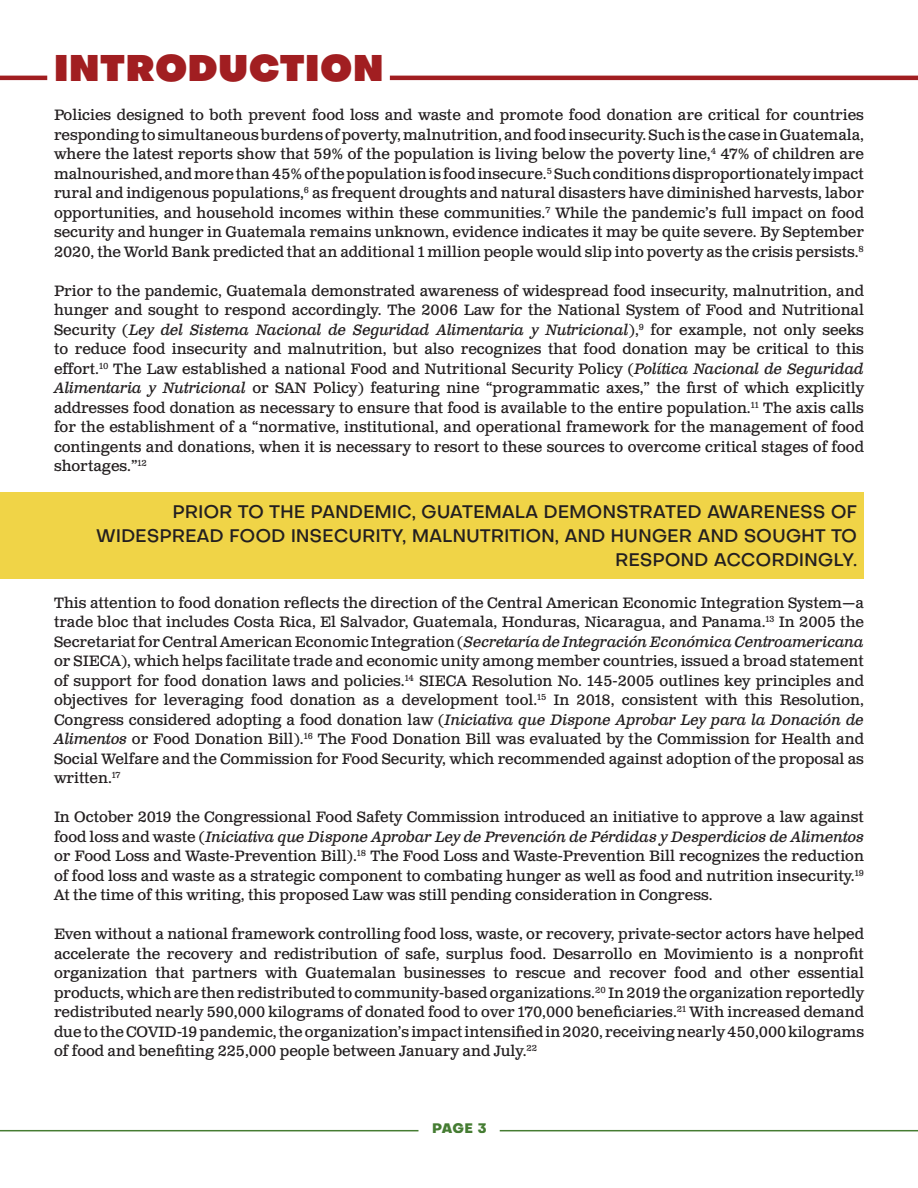
<style>
.page{position:relative;width:918px;height:1188px;background:#fff}
.page>*{position:absolute;margin:0;border:0;box-sizing:border-box;transform-origin:0 0}
.heading_1{font:36px "Objectivity Super";letter-spacing:.025em;color:#a11e21}
.t1{font:500 18px/24px "Objectivity";letter-spacing:-.01em;color:#231f20;text-align:right}
.t2{font:15px/19.5px "Clarendon Text Pro";color:#231f20;text-align:justify}
.t3{font:800 13.5px "Objectivity";color:#457c32}
.s1{font-style:italic}
</style>
<div class="page">
<div style="left:0;top:492px;width:864px;height:86px;background:#f0d447"></div>
<hr style="left:0;top:1130px;width:418px;height:1px;background:#457c32">
<hr style="left:500px;top:1130px;width:418px;height:1px;background:#457c32">
<hr style="left:390px;top:76px;width:528px;height:4px;background:#a11e21">
<hr style="left:0;top:76px;width:47px;height:4px;background:#a11e21">
<p class="heading_1" style="left:54px;top:39px;width:331px">INTRODUCTION</p>
<p class="t2" style="left:54px;top:106px;width:812px">Policies designed to both prevent food loss and waste and promote food donation are critical for countries responding to simultaneous burdens of poverty, malnutrition, and food insecurity. Such is the case in Guatemala, where the latest reports show that 59% of the population is living below the poverty line,<sup>4</sup> 47% of children are malnourished, and more than 45% of the population is food insecure.<sup>5</sup> Such conditions disproportionately impact rural and indigenous populations,<sup>6</sup> as frequent droughts and natural disasters have diminished harvests, labor opportunities, and household incomes within these communities.<sup>7</sup> While the pandemic’s full impact on food security and hunger in Guatemala remains unknown, evidence indicates it may be quite severe. By September 2020, the World Bank predicted that an additional 1 million people would slip into poverty as the crisis persists.<sup>8</sup></p>
<p class="t2" style="left:54px;top:282px;width:812px">Prior to the pandemic, Guatemala demonstrated awareness of widespread food insecurity, malnutrition, and hunger and sought to respond accordingly. The 2006 Law for the National System of Food and Nutritional Security (<span class="s1">Ley del Sistema Nacional de Seguridad Alimentaria y Nutricional</span>),<sup>9</sup> for example, not only seeks to reduce food insecurity and malnutrition, but also recognizes that food donation may be critical to this effort.<sup>10</sup> The Law established a national Food and Nutritional Security Policy (<span class="s1">Política Nacional de Seguridad Alimentaria y Nutricional</span> or SAN Policy) featuring nine “programmatic axes,” the first of which explicitly addresses food donation as necessary to ensure that food is available to the entire population.<sup>11</sup> The axis calls for the establishment of a “normative, institutional, and operational framework for the management of food contingents and donations, when it is necessary to resort to these sources to overcome critical stages of food shortages.”<sup>12</sup></p>
<p class="t1" style="left:96px;top:499px;width:763px">PRIOR TO THE PANDEMIC, GUATEMALA DEMONSTRATED AWARENESS OF<br>WIDESPREAD FOOD INSECURITY, MALNUTRITION, AND HUNGER AND SOUGHT TO<br>RESPOND ACCORDINGLY.</p>
<p class="t2" style="left:54px;top:594px;width:812px">This attention to food donation reflects the direction of the Central American Economic Integration System—a trade bloc that includes Costa Rica, El Salvador, Guatemala, Honduras, Nicaragua, and Panama.<sup>13</sup> In 2005 the Secretariat for Central American Economic Integration (<span class="s1">Secretaría de Integración Económica Centroamericana </span>or SIECA), which helps facilitate trade and economic unity among member countries, issued a broad statement of support for food donation laws and policies.<sup>14</sup> SIECA Resolution No. 145-2005 outlines key principles and objectives for leveraging food donation as a development tool.<sup>15</sup> In 2018, consistent with this Resolution, Congress considered adopting a food donation law (<span class="s1">Iniciativa que Dispone Aprobar Ley para la Donación de Alimentos</span> or Food Donation Bill).<sup>16</sup> The Food Donation Bill was evaluated by the Commission for Health and Social Welfare and the Commission for Food Security, which recommended against adoption of the proposal as written.<sup>17</sup></p>
<p class="t2" style="left:54px;top:808px;width:812px">In October 2019 the Congressional Food Safety Commission introduced an initiative to approve a law against food loss and waste (<span class="s1">Iniciativa que Dispone Aprobar Ley de Prevención de Pérdidas y Desperdicios de Alimentos </span>or Food Loss and Waste-Prevention Bill).<sup>18</sup> The Food Loss and Waste-Prevention Bill recognizes the reduction of food loss and waste as a strategic component to combating hunger as well as food and nutrition insecurity.<sup>19<br></sup>At the time of this writing, this proposed Law was still pending consideration in Congress.</p>
<p class="t2" style="left:54px;top:925px;width:812px">Even without a national framework controlling food loss, waste, or recovery, private-sector actors have helped accelerate the recovery and redistribution of safe, surplus food. Desarrollo en Movimiento is a nonprofit organization that partners with Guatemalan businesses to rescue and recover food and other essential products, which are then redistributed to community-based organizations.<sup>20</sup> In 2019 the organization reportedly redistributed nearly 590,000 kilograms of donated food to over 170,000 beneficiaries.<sup>21</sup> With increased demand due to the COVID-19 pandemic, the organization’s impact intensified in 2020, receiving nearly 450,000 kilograms of food and benefiting 225,000 people between January and July.<sup>22</sup></p>
<p class="t3" style="left:432px;top:1118px;width:56px">PAGE 3</p>
</div>
